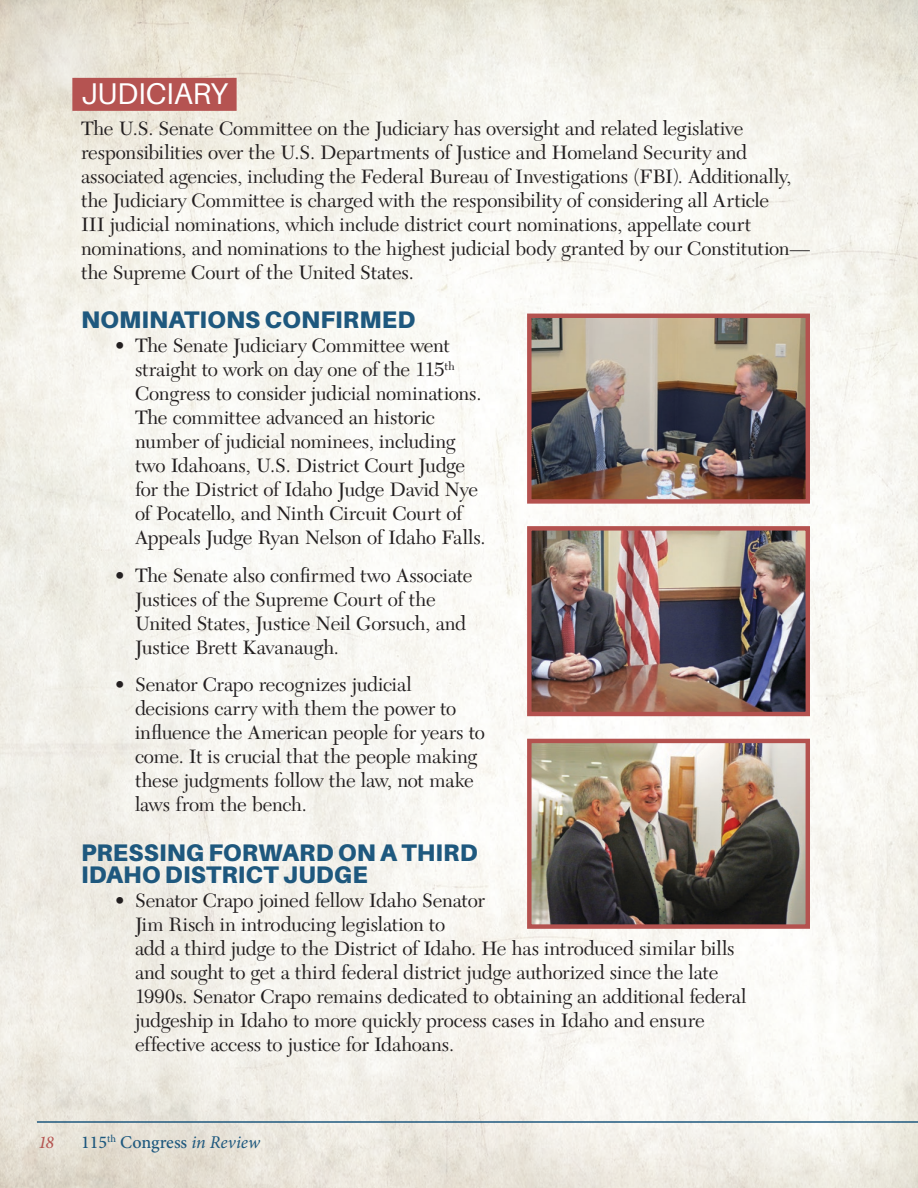
<style>
.page{position:relative;width:918px;height:1188px;background:#fff}
.page>*{position:absolute;margin:0;border:0;box-sizing:border-box;transform-origin:0 0}
.SubSectionTitle{font:30px "Aileron";letter-spacing:-.015em;color:#fff}
.SubSectionSubtitle{font:900 24px/22.5px "Aileron";letter-spacing:.005em;color:#1e587e}
.Body{font:20.25px/24px "New Caledonia LT Std";letter-spacing:-.01em;color:#231f20}
.t1{font:500 18px "Minion Pro";color:#1e587e}
.t2{font:italic 18px "Minion Pro";color:#b4524f}
.s1{font-weight:400;font-style:italic}
</style>
<div class="page">
<img style="left:0;top:0;width:918px;height:1188px">
<hr style="left:37px;top:1121px;width:881px;height:2px;background:#1e587e">
<div style="left:72px;top:78px;width:165px;height:33px;background:#b55351"></div>
<img style="left:532px;top:531px;width:273px;height:180px">
<div style="left:527px;top:526px;width:283px;height:190px;border:4px solid #b4524f"></div>
<img style="left:532px;top:744px;width:273px;height:180px">
<div style="left:527px;top:739px;width:283px;height:190px;border:4px solid #b4524f"></div>
<img style="left:532px;top:319px;width:273px;height:180px">
<div style="left:527px;top:314px;width:283px;height:190px;border:4px solid #b4524f"></div>
<p class="SubSectionTitle" style="left:81px;top:77px;width:148px">JUDICIARY</p>
<p class="Body" style="left:81px;top:117px;width:730px">The U. S. Senate Committee on the Judiciary has oversight and related legislative responsibilities over the U. S. Departments of Justice and Homeland Security and associated agencies, including the Federal Bureau of Investigations (FBI). Additionally, the Judiciary Committee is charged with the responsibility of considering all Article<br>III judicial nominations, which include district court nominations, appellate court nominations, and nominations to the highest judicial body granted by our Constitution— the Supreme Court of the United States.</p>
<p class="SubSectionSubtitle" style="left:81px;top:309px;width:336px">NOMINATIONS CONFIRMED</p>
<p class="Body" style="left:135px;top:334px;width:349px;text-indent:-20px">• The Senate Judiciary Committee went straight to work on day one of the 115<sup>th </sup>Congress to consider judicial nominations.<br>The committee advanced an historic number of judicial nominees, including two Idahoans, U. S. District Court Judge for the District of Idaho Judge David Nye of Pocatello, and Ninth Circuit Court of Appeals Judge Ryan Nelson of Idaho Falls.</p>
<p class="Body" style="left:135px;top:564px;width:339px;text-indent:-20px">• The Senate also confirmed two Associate Justices of the Supreme Court of the United States, Justice Neil Gorsuch, and Justice Brett Kavanaugh.</p>
<p class="Body" style="left:135px;top:673px;width:351px;text-indent:-20px">• Senator Crapo recognizes judicial decisions carry with them the power to influence the American people for years to come. It is crucial that the people making these judgments follow the law, not make laws from the bench.</p>
<p class="SubSectionSubtitle" style="left:81px;top:841px;width:398px">PRESSING FORWARD ON A THIRD<br>IDAHO DISTRICT JUDGE</p>
<p class="Body" style="left:135px;top:889px;width:613px;text-indent:-20px">• Senator Crapo joined fellow Idaho Senator<br>Jim Risch in introducing legislation to<br>add a third judge to the District of Idaho. He has introduced similar bills and sought to get a third federal district judge authorized since the late 1990s. Senator Crapo remains dedicated to obtaining an additional federal judgeship in Idaho to more quickly process cases in Idaho and ensure effective access to justice for Idahoans.</p>
<p class="t2" style="left:38px;top:1130px;width:17px">18</p>
<p class="t1" style="left:81px;top:1130px;width:181px">115<sup>th</sup> Congress <span class="s1">in Review</span></p>
</div>
